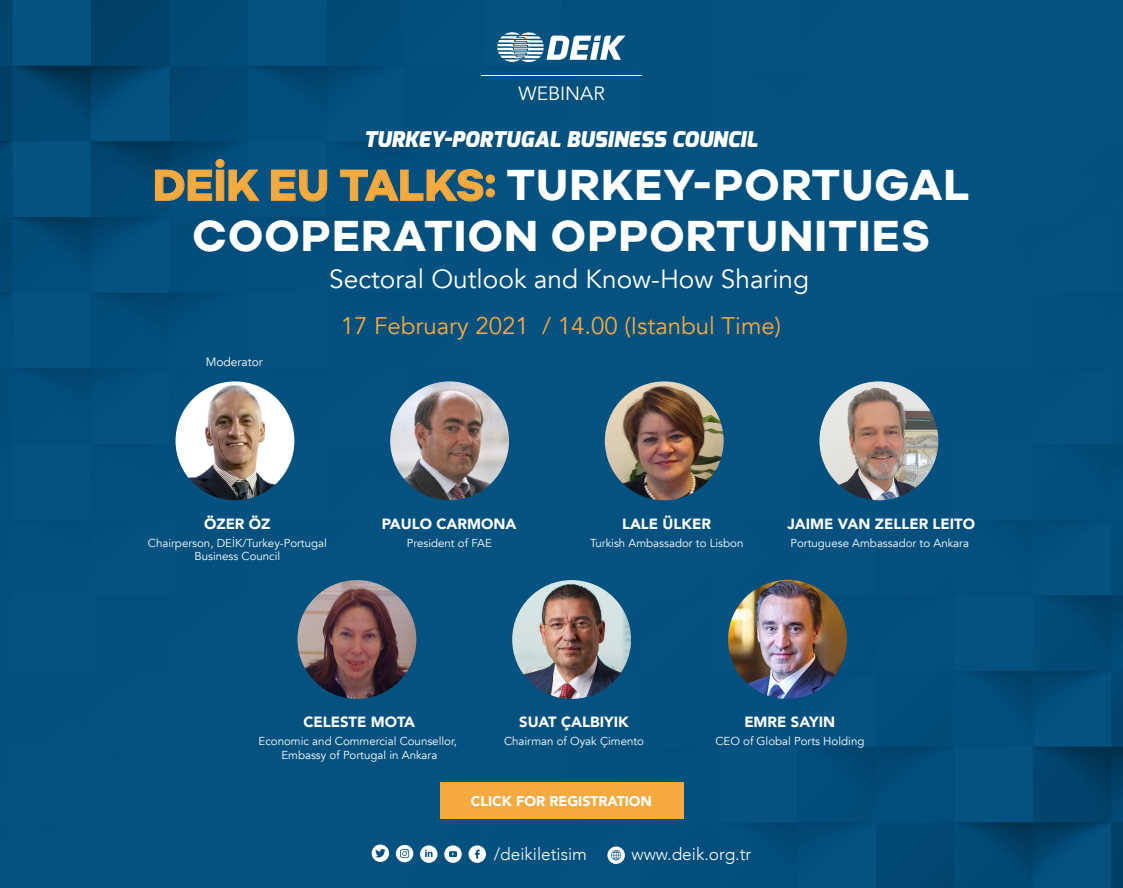
<style>
.page{position:relative;width:1123px;height:888px;background:#fff}
.page>*{position:absolute;margin:0;border:0;box-sizing:border-box;transform-origin:0 0}
.t1{font:700 45px/51.1px "Galyon";letter-spacing:.025em;color:#fff;text-align:center}
.t2{font:26.25px "Avenir";color:#fff}
.t3{font:24px "Avenir";color:#f5aa40}
.t4{font:italic 900 21.6px "Exo";letter-spacing:.01em;color:#fff}
.t5{font:19.2px "Avenir";color:#fff}
.t6{font:300 17.33px "Avenir";color:#fff}
.t7{font:900 14.77px "Avenir";color:#fff}
.t8{font:900 14.02px "Avenir";color:#fff}
.t9{font:12px "Avenir";color:#fff}
.t10{font:11.48px/13.8px "Avenir";color:#fff;text-align:center}
.s1{color:#f5aa40}
</style>
<div class="page">
<img style="left:0;top:0;width:1122px;height:888px">
<div style="left:439px;top:782px;width:244px;height:37px;background:#f5aa40"></div>
<svg style="left:497px;top:32px;width:128px;height:30px"></svg>
<hr style="left:481px;top:75px;width:160px;height:1px;background:#fff">
<svg style="left:420px;top:845px;width:17px;height:18px"></svg>
<svg style="left:468px;top:845px;width:18px;height:18px"></svg>
<svg style="left:371px;top:844px;width:18px;height:18px"></svg>
<svg style="left:396px;top:845px;width:17px;height:17px"></svg>
<svg style="left:444px;top:845px;width:18px;height:18px"></svg>
<svg style="left:607px;top:846px;width:18px;height:18px"></svg>
<svg style="left:155px;top:159px;width:105px;height:42px;background:#225870"></svg>
<svg style="left:271px;top:169px;width:56px;height:33px;background:#2d6074"></svg>
<svg style="left:340px;top:169px;width:155px;height:33px;background:#255c74"></svg>
<img style="left:297px;top:580px;width:119px;height:119px;border-radius:59px">
<img style="left:605px;top:381px;width:118px;height:119px;border-radius:59px">
<img style="left:819px;top:381px;width:119px;height:119px;border-radius:59px">
<img style="left:175px;top:381px;width:119px;height:119px;border-radius:59px">
<img style="left:390px;top:381px;width:119px;height:119px;border-radius:59px">
<img style="left:728px;top:580px;width:118px;height:119px;border-radius:59px">
<img style="left:512px;top:580px;width:119px;height:119px;border-radius:59px">
<h3 class="t5" style="left:518px;top:82px;width:88px">WEBINAR</h3>
<h3 class="t4" style="left:364px;top:126px;width:395px">TURKEY-PORTUGAL BUSINESS COUNCIL</h3>
<h1 class="t1" style="left:153px;top:158px;width:818px"><span class="s1">DEİK EU TALKS:</span> TURKEY-PORTUGAL<br>COOPERATION OPPORTUNITIES</h1>
<h2 class="t2" style="left:329px;top:264px;width:481px">Sectoral Outlook and Know-How Sharing</h2>
<p class="t9" style="left:206px;top:355px;width:59px">Moderator</p>
<h3 class="t3" style="left:341px;top:311px;width:442px">17 February 2021 / 14.00 (Istanbul Time)</h3>
<p class="t7" style="left:204px;top:511px;width:68px">ÖZER ÖZ</p>
<p class="t10" style="left:148px;top:536px;width:180px">Chairperson, DEİK/Turkey-Portugal<br>Business Council</p>
<p class="t7" style="left:381px;top:511px;width:136px">PAULO CARMONA</p>
<p class="t10" style="left:407px;top:536px;width:86px">President of FAE</p>
<p class="t7" style="left:622px;top:511px;width:91px">LALE ÜLKER</p>
<p class="t10" style="left:590px;top:536px;width:155px">Turkish Ambassador to Lisbon</p>
<p class="t7" style="left:787px;top:511px;width:189px">JAIME VAN ZELLER LEITO</p>
<p class="t10" style="left:790px;top:536px;width:180px">Portuguese Ambassador to Ankara</p>
<p class="t7" style="left:303px;top:710px;width:113px">CELESTE MOTA</p>
<p class="t10" style="left:258px;top:734px;width:200px">Economic and Commercial Counsellor,<br>Embassy of Portugal in Ankara</p>
<p class="t7" style="left:519px;top:710px;width:111px">SUAT ÇALBIYIK</p>
<p class="t10" style="left:504px;top:734px;width:141px">Chairman of Oyak Çimento</p>
<p class="t8" style="left:471px;top:789px;width:183px">CLICK FOR REGISTRATION</p>
<p class="t7" style="left:744px;top:710px;width:92px">EMRE SAYIN</p>
<p class="t10" style="left:715px;top:734px;width:150px">CEO of Global Ports Holding</p>
<h3 class="t6" style="left:493px;top:844px;width:95px">/deikiletisim</h3>
<h3 class="t6" style="left:631px;top:844px;width:121px">www.deik.org.tr</h3>
</div>
